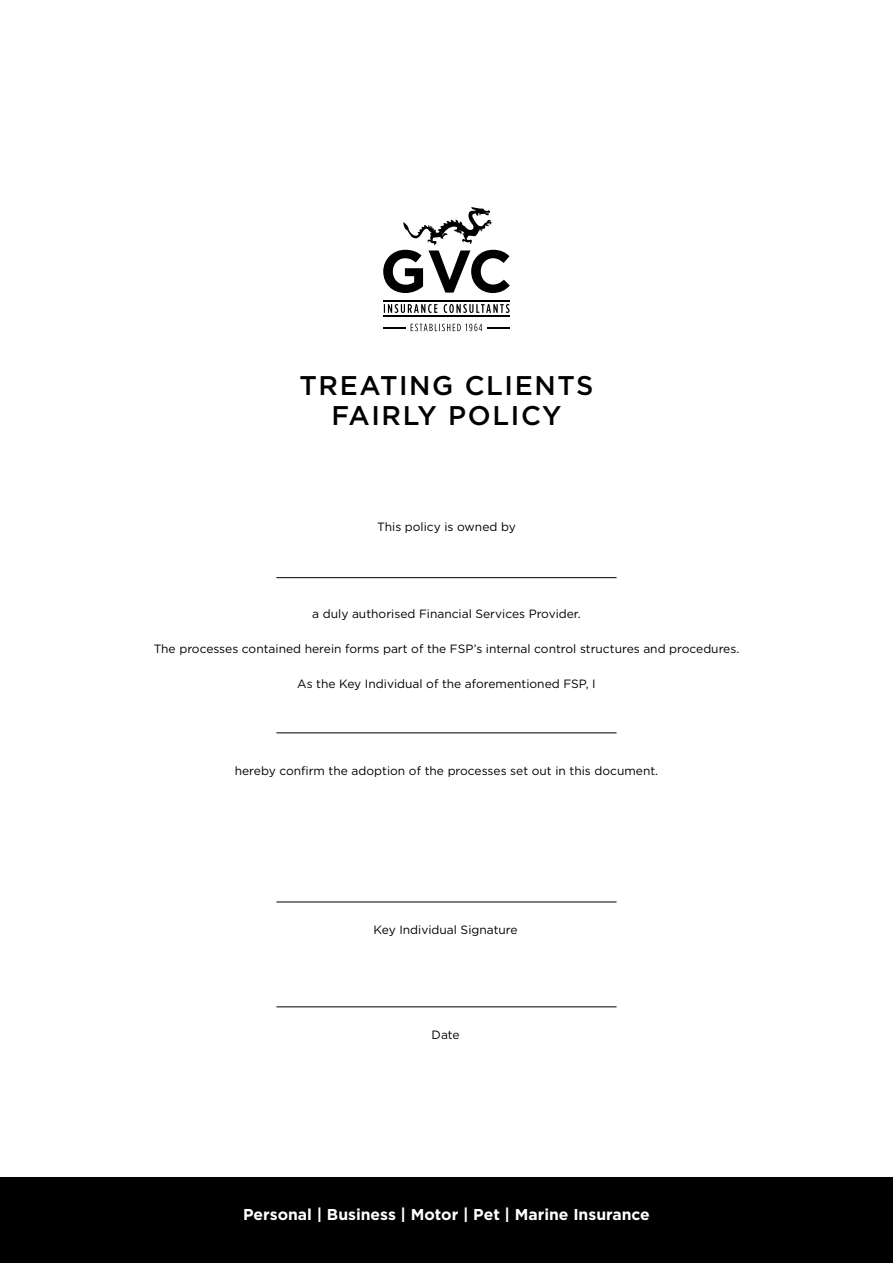
<style>
.page{position:relative;width:893px;height:1263px;background:#fff}
.page>*{position:absolute;margin:0;border:0;box-sizing:border-box;transform-origin:0 0}
.t1{font:500 27px/29.5px "Gotham HTF";letter-spacing:.06em;color:#000;text-align:center}
.t2{font:700 15.75px "Gotham HTF";color:#fff}
.t3{font:12px "Gotham HTF";color:#000}
</style>
<div class="page">
<hr style="left:383px;top:300px;width:127px;height:1px;background:#000">
<hr style="left:383px;top:315px;width:127px;height:2px;background:#000">
<svg style="left:383px;top:207px;width:127px;height:86px"></svg>
<svg style="left:384px;top:304px;width:126px;height:9px"></svg>
<svg style="left:383px;top:324px;width:127px;height:7px"></svg>
<hr style="left:276px;top:577px;width:341px;height:1px;background:#000">
<hr style="left:276px;top:733px;width:341px;height:1px;background:#000">
<hr style="left:276px;top:902px;width:341px;height:1px;background:#000">
<hr style="left:276px;top:1006px;width:341px;height:1px;background:#000">
<div style="left:0;top:1178px;width:893px;height:85px;background:#000"></div>
<h1 class="t1" style="left:299px;top:370px;width:295px">TREATING CLIENTS<br>FAIRLY POLICY</h1>
<p class="t3" style="left:377px;top:520px;width:140px">This policy is owned by</p>
<p class="t3" style="left:312px;top:607px;width:270px">a duly authorised Financial Services Provider.</p>
<p class="t3" style="left:154px;top:642px;width:587px">The processes contained herein forms part of the FSP’s internal control structures and procedures.</p>
<p class="t3" style="left:297px;top:677px;width:300px">As the Key Individual of the aforementioned FSP, I</p>
<p class="t3" style="left:235px;top:764px;width:425px">hereby confirm the adoption of the processes set out in this document.</p>
<p class="t3" style="left:374px;top:923px;width:146px">Key Individual Signature</p>
<p class="t3" style="left:432px;top:1028px;width:30px">Date</p>
<h2 class="t2" style="left:243px;top:1206px;width:408px">Personal | Business | Motor | Pet | Marine Insurance</h2>
</div>
